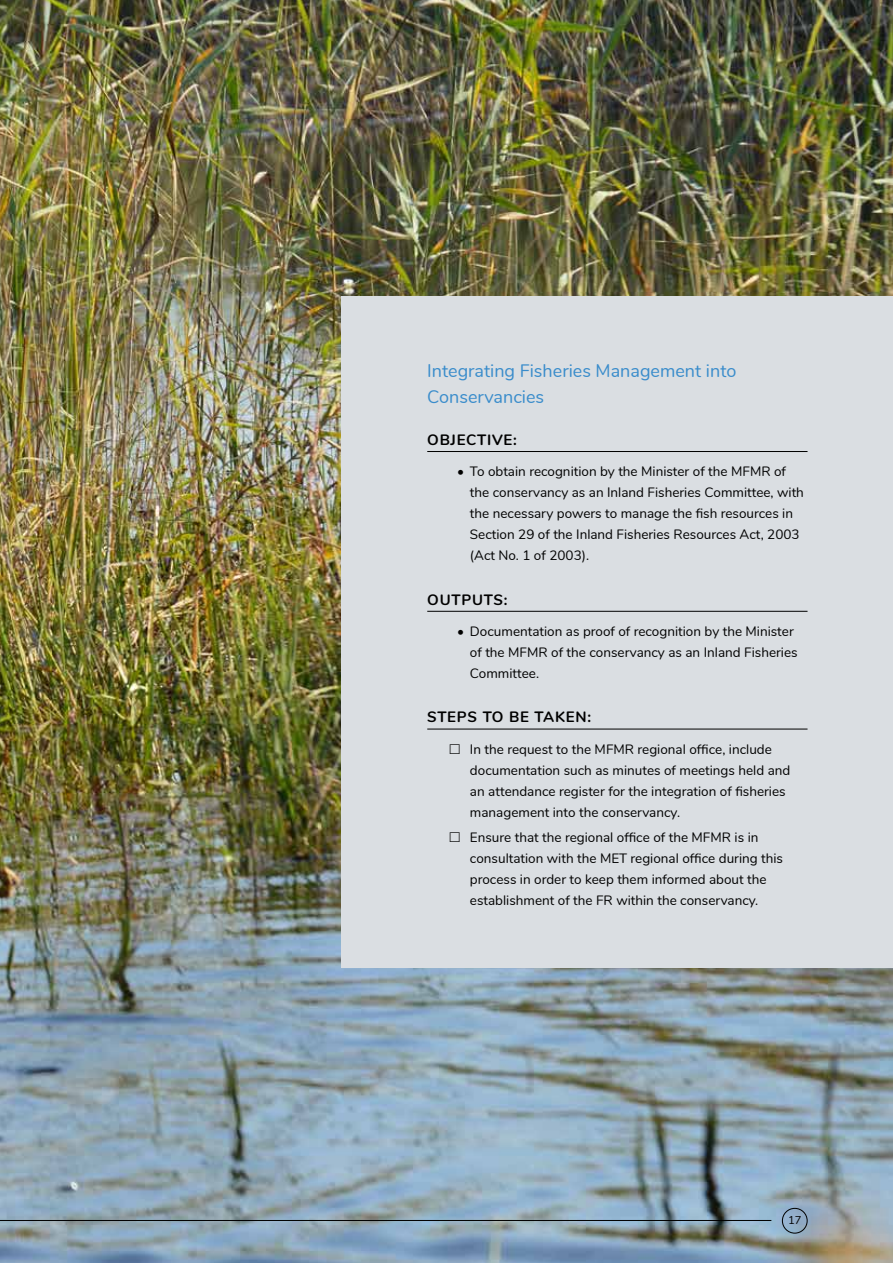
<style>
.page{position:relative;width:893px;height:1263px;background:#fff}
.page>*{position:absolute;margin:0;border:0;box-sizing:border-box;transform-origin:0 0}
.t1{font:18px/25.5px "Nunito";color:#398ccb}
.t2{font:700 15px "Nunito";letter-spacing:.05em;color:#000}
.t3{font:13.5px/21px "Nunito";color:#000}
.t4{font:11.25px "Nunito";color:#000}
</style>
<div class="page">
<img style="left:0;top:0;width:893px;height:1263px">
<div style="left:342px;top:296px;width:551px;height:671px;background:#dadee2"></div>
<hr style="left:427px;top:451px;width:380px;height:1px;background:#000">
<hr style="left:427px;top:611px;width:380px;height:1px;background:#000">
<hr style="left:427px;top:729px;width:380px;height:1px;background:#000">
<div style="left:782px;top:1208px;width:25px;height:25px;border:1px solid #000;border-radius:50%"></div>
<hr style="left:0;top:1220px;width:771px;height:1px;background:#000">
<h1 class="t1" style="left:427px;top:357px;width:311px">Integrating Fisheries Management into<br>Conservancies</h1>
<p class="t2" style="left:427px;top:428px;width:91px">OBJECTIVE:</p>
<p class="t3" style="left:470px;top:460px;width:335px;text-indent:-13px">• To obtain recognition by the Minister of the MFMR of the conservancy as an Inland Fisheries Committee, with the necessary powers to manage the fish resources in Section 29 of the Inland Fisheries Resources Act, 2003 (Act No. 1 of 2003).</p>
<p class="t2" style="left:427px;top:588px;width:82px">OUTPUTS:</p>
<p class="t3" style="left:470px;top:620px;width:329px;text-indent:-13px">• Documentation as proof of recognition by the Minister of the MFMR of the conservancy as an Inland Fisheries<br>Committee.</p>
<p class="t2" style="left:427px;top:706px;width:165px">STEPS TO BE TAKEN:</p>
<p class="t3" style="left:470px;top:738px;width:322px">In the request to the MFMR regional office, include documentation such as minutes of meetings held and an attendance register for the integration of fisheries management into the conservancy.</p>
<p class="t3" style="left:470px;top:826px;width:315px">Ensure that the regional office of the MFMR is in consultation with the MET regional office during this process in order to keep them informed about the establishment of the FR within the conservancy.</p>
<p class="t4" style="left:788px;top:1212px;width:15px">17</p>
</div>
